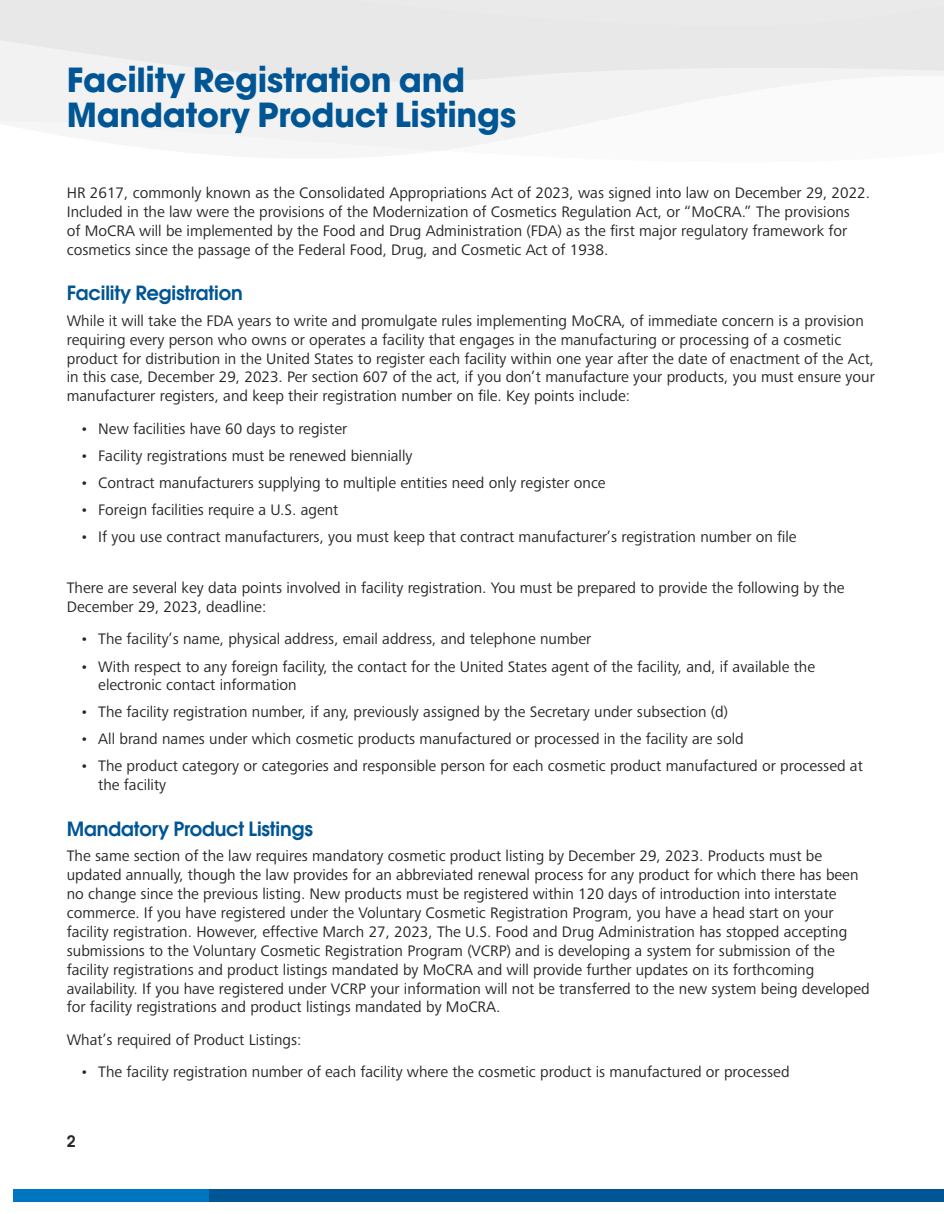
<style>
.page{position:relative;width:944px;height:1214px;background:#fff}
.page>*{position:absolute;margin:0;border:0;box-sizing:border-box;transform-origin:0 0}
.INTERIOR_HEADER{font:700 33px/34.5px "Avant Garde Gothic ITC";letter-spacing:-.01em;color:#005595}
.SUBHEAD{font:19.5px "Avant Garde Gothic ITC Dm";letter-spacing:-.01em;color:#005595}
.BODY_COPY{font:15.75px/18.9px "Frutiger Next LTW1 G";color:#262626}
.BODY_COPY-2{font:15.75px "Avant Garde Gothic ITC Dm";color:#262626}
</style>
<div class="page">
<svg style="left:0;top:0;width:944px;height:151px;fill:#f2f2f2"></svg>
<div style="left:931px;top:1189px;width:13px;height:12px;background:#005595"></div>
<div style="left:13px;top:1189px;width:918px;height:12px;background:#005595"></div>
<div style="left:13px;top:1189px;width:195px;height:12px;background:#0076be"></div>
<p class="INTERIOR_HEADER" style="left:67px;top:64px;width:451px">Facility Registration and<br>Mandatory Product Listings</p>
<p class="BODY_COPY" style="left:67px;top:184px;width:804px">HR 2617, commonly known as the Consolidated Appropriations Act of 2023, was signed into law on December 29, 2022.<br>Included in the law were the provisions of the Modernization of Cosmetics Regulation Act, or “MoCRA.” The provisions<br>of MoCRA will be implemented by the Food and Drug Administration (FDA) as the first major regulatory framework for cosmetics since the passage of the Federal Food, Drug, and Cosmetic Act of 1938.</p>
<p class="SUBHEAD" style="left:67px;top:280px;width:177px">Facility Registration</p>
<p class="BODY_COPY" style="left:67px;top:311px;width:809px">While it will take the FDA years to write and promulgate rules implementing MoCRA, of immediate concern is a provision requiring every person who owns or operates a facility that engages in the manufacturing or processing of a cosmetic product for distribution in the United States to register each facility within one year after the date of enactment of the Act, in this case, December 29, 2023. Per section 607 of the act, if you don’t manufacture your products, you must ensure your manufacturer registers, and keep their registration number on file. Key points include:</p>
<p class="BODY_COPY" style="left:80px;top:419px;width:268px">• New facilities have 60 days to register</p>
<p class="BODY_COPY" style="left:80px;top:446px;width:334px">• Facility registrations must be renewed biennially</p>
<p class="BODY_COPY" style="left:80px;top:473px;width:527px">• Contract manufacturers supplying to multiple entities need only register once</p>
<p class="BODY_COPY" style="left:80px;top:500px;width:259px">• Foreign facilities require a U.S. agent</p>
<p class="BODY_COPY" style="left:80px;top:527px;width:718px">• If you use contract manufacturers, you must keep that contract manufacturer’s registration number on file</p>
<p class="BODY_COPY" style="left:67px;top:579px;width:779px">There are several key data points involved in facility registration. You must be prepared to provide the following by the<br>December 29, 2023, deadline:</p>
<p class="BODY_COPY" style="left:80px;top:630px;width:512px">• The facility’s name, physical address, email address, and telephone number</p>
<p class="BODY_COPY" style="left:98px;top:657px;width:718px;text-indent:-18px">• With respect to any foreign facility, the contact for the United States agent of the facility, and, if available the electronic contact information</p>
<p class="BODY_COPY" style="left:80px;top:703px;width:649px">• The facility registration number, if any, previously assigned by the Secretary under subsection (d)</p>
<p class="BODY_COPY" style="left:80px;top:730px;width:665px">• All brand names under which cosmetic products manufactured or processed in the facility are sold</p>
<p class="BODY_COPY" style="left:98px;top:757px;width:766px;text-indent:-18px">• The product category or categories and responsible person for each cosmetic product manufactured or processed at the facility</p>
<p class="SUBHEAD" style="left:67px;top:816px;width:248px">Mandatory Product Listings</p>
<p class="BODY_COPY" style="left:67px;top:847px;width:804px">The same section of the law requires mandatory cosmetic product listing by December 29, 2023. Products must be updated annually, though the law provides for an abbreviated renewal process for any product for which there has been no change since the previous listing. New products must be registered within 120 days of introduction into interstate commerce. If you have registered under the Voluntary Cosmetic Registration Program, you have a head start on your facility registration. However, effective March 27, 2023, The U.S. Food and Drug Administration has stopped accepting submissions to the Voluntary Cosmetic Registration Program (VCRP) and is developing a system for submission of the facility registrations and product listings mandated by MoCRA and will provide further updates on its forthcoming availability. If you have registered under VCRP your information will not be transferred to the new system being developed for facility registrations and product listings mandated by MoCRA.</p>
<p class="BODY_COPY" style="left:67px;top:1030px;width:236px">What’s required of Product Listings:</p>
<p class="BODY_COPY" style="left:80px;top:1063px;width:710px">• The facility registration number of each facility where the cosmetic product is manufactured or processed</p>
<p class="BODY_COPY-2" style="left:67px;top:1131px;width:10px">2</p>
</div>
